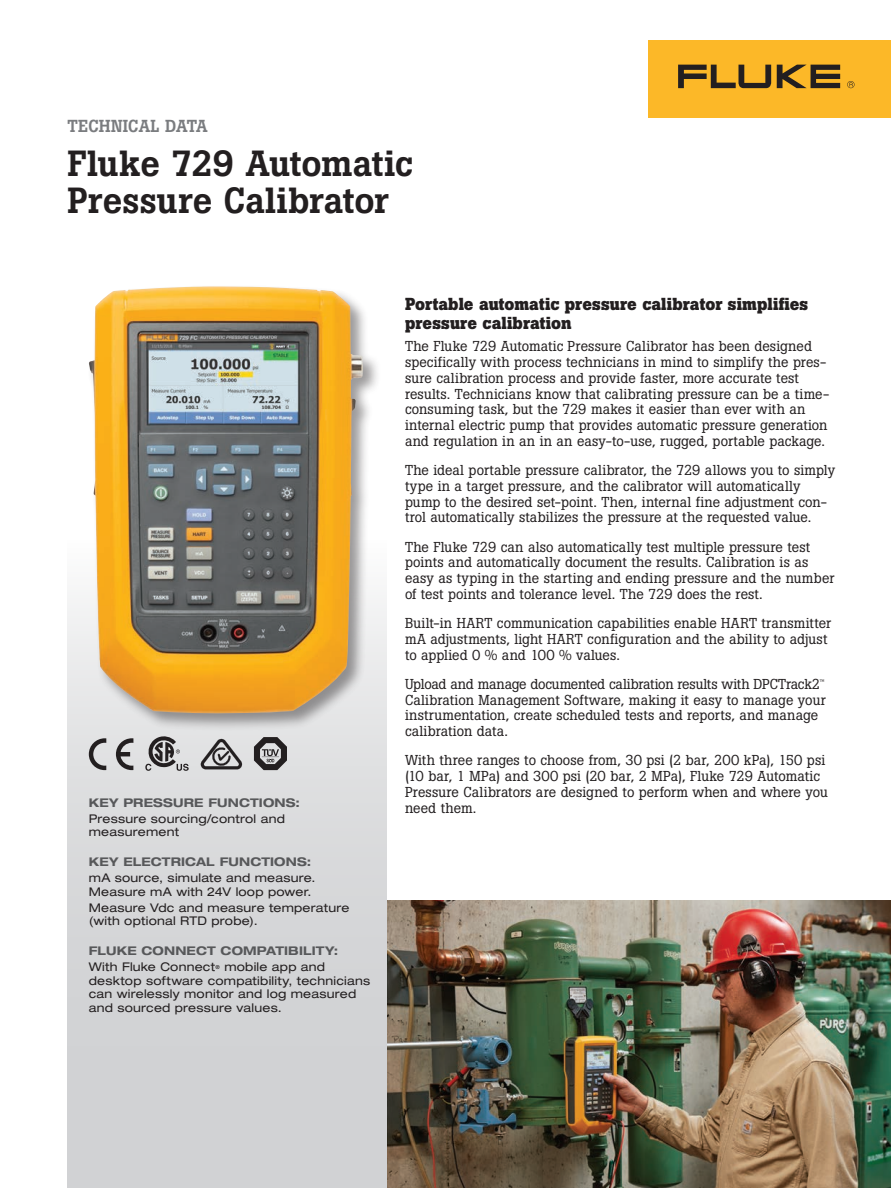
<style>
.page{position:relative;width:891px;height:1188px;background:#fff}
.page>*{position:absolute;margin:0;border:0;box-sizing:border-box;transform-origin:0 0}
.t1{font:500 36px/37.5px "Boton Pro";letter-spacing:-.005em;color:#231f20}
.t2{font:700 17.25px/18.8px "Boton Pro";letter-spacing:.005em;color:#231f20}
.t3{font:500 17.25px "Boton Pro";color:#7a7c7f}
.t4{font:14.25px/15.8px "Boton Pro";letter-spacing:.005em;color:#231f20}
.t5{font:expanded 12px/13.5px "Helvetica Neue LT Std";letter-spacing:.02em;color:#231f20}
.t6{font:700 expanded 12px "Helvetica Neue LT Std";letter-spacing:.01em;color:#57585a}
.t7{font:expanded 5.4px "Helvetica Neue LT Std";color:#231f20}
</style>
<div class="page">
<div style="left:68px;top:540px;width:319px;height:648px;background:#d1d2d4"></div>
<div style="left:648px;top:40px;width:243px;height:78px;background:#fcb828"></div>
<svg style="left:777px;top:65px;width:63px;height:23px"></svg>
<svg style="left:678px;top:65px;width:93px;height:23px"></svg>
<svg style="left:847px;top:81px;width:8px;height:7px"></svg>
<img style="left:387px;top:901px;width:504px;height:287px">
<div style="left:87px;top:284px;width:294px;height:447px;background:#231f20;opacity:.45"></div>
<img style="left:89px;top:286px;width:274px;height:428px">
<svg style="left:145px;top:736px;width:44px;height:35px"></svg>
<svg style="left:89px;top:738px;width:17px;height:32px"></svg>
<svg style="left:116px;top:738px;width:17px;height:32px"></svg>
<svg style="left:200px;top:738px;width:42px;height:31px"></svg>
<svg style="left:254px;top:737px;width:33px;height:33px"></svg>
<p class="t3" style="left:68px;top:115px;width:142px">TECHNICAL DATA</p>
<h1 class="t1" style="left:68px;top:144px;width:347px">Fluke 729 Automatic<br>Pressure Calibrator</h1>
<p class="t6" style="left:89px;top:795px;width:213px">KEY PRESSURE FUNCTIONS:</p>
<p class="t5" style="left:89px;top:812px;width:198px">Pressure sourcing/control and measurement</p>
<p class="t6" style="left:89px;top:854px;width:224px">KEY ELECTRICAL FUNCTIONS:</p>
<p class="t5" style="left:89px;top:871px;width:228px">mA source, simulate and measure.<br>Measure mA with 24V loop power.</p>
<p class="t5" style="left:89px;top:901px;width:262px">Measure Vdc and measure temperature (with optional RTD probe).</p>
<p class="t6" style="left:89px;top:943px;width:251px">FLUKE CONNECT COMPATIBILITY:</p>
<p class="t5" style="left:89px;top:960px;width:128px">With Fluke Connect</p>
<p class="t7" style="left:216px;top:963px;width:6px">®</p>
<p class="t5" style="left:89px;top:960px;width:283px;text-indent:136px">mobile app and desktop software compatibility, technicians can wirelessly monitor and log measured and sourced pressure values.</p>
<p class="t2" style="left:405px;top:295px;width:405px">Portable automatic pressure calibrator simplifies pressure calibration</p>
<p class="t4" style="left:405px;top:339px;width:426px">The Fluke 729 Automatic Pressure Calibrator has been designed specifically with process technicians in mind to simplify the pres&shy;sure calibration process and provide faster, more accurate test results. Technicians know that calibrating pressure can be a time&shy;consuming task, but the 729 makes it easier than ever with an internal electric pump that provides automatic pressure generation and regulation in an in an easy-to-use, rugged, portable package.</p>
<p class="t4" style="left:405px;top:462px;width:432px">The ideal portable pressure calibrator, the 729 allows you to simply type in a target pressure, and the calibrator will automatically pump to the desired set-point. Then, internal fine adjustment con&shy;trol automatically stabilizes the pressure at the requested value.</p>
<p class="t4" style="left:405px;top:539px;width:431px">The Fluke 729 can also automatically test multiple pressure test points and automatically document the results. Calibration is as easy as typing in the starting and ending pressure and the number of test points and tolerance level. The 729 does the rest.</p>
<p class="t4" style="left:405px;top:615px;width:428px">Built-in HART communication capabilities enable HART transmitter mA adjustments, light HART configuration and the ability to adjust to applied 0 % and 100 % values.</p>
<p class="t4" style="left:405px;top:676px;width:422px">Upload and manage documented calibration results with DPCTrack2<sup>™ </sup>Calibration Management Software, making it easy to manage your instrumentation, create scheduled tests and reports, and manage calibration data.</p>
<p class="t4" style="left:405px;top:753px;width:424px">With three ranges to choose from, 30 psi (2 bar, 200 kPa), 150 psi (10 bar, 1 MPa) and 300 psi (20 bar, 2 MPa), Fluke 729 Automatic Pressure Calibrators are designed to perform when and where you need them.</p>
</div>
